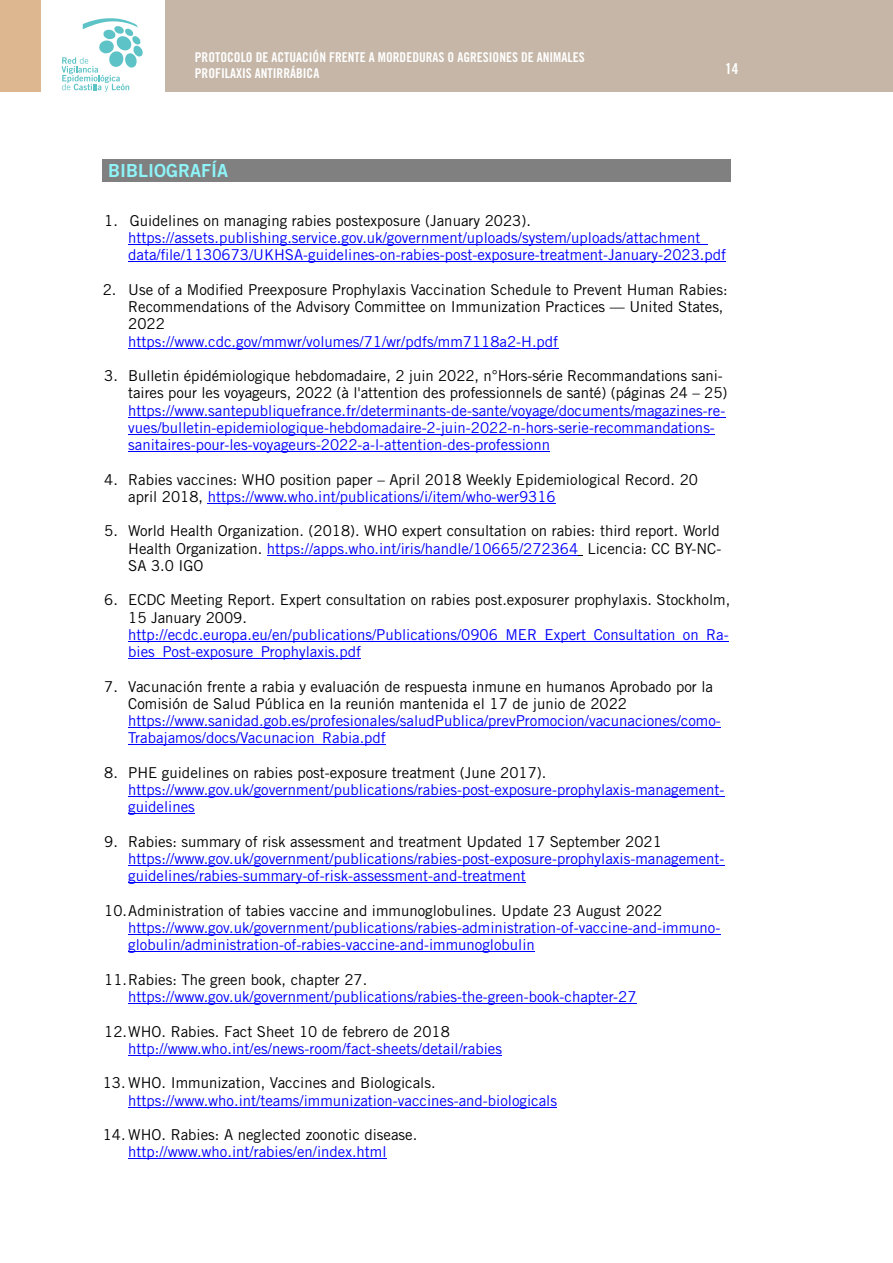
<style>
.page{position:relative;width:893px;height:1263px;background:#fff}
.page>*{position:absolute;margin:0;border:0;box-sizing:border-box;transform-origin:0 0}
.t1{font:18px "Trade Gothic LT Std Bd 2";color:#8ef4f8}
.t2{font:15px/17.2px "Trade Gothic LT Std";color:#00f}
.t3{font:15px/17.2px "Trade Gothic LT Std";color:#000}
.t4{font:15px "Trade Gothic LT Std Bd Cn 20";color:#fff}
.t5{font:13.5px/16.2px "Trade Gothic LT Std Bd Cn 20";color:#fff}
.s1{color:#00f}
</style>
<div class="page">
<div style="left:165px;top:0;width:728px;height:91px;background:#c5b6a7"></div>
<div style="left:0;top:0;width:40px;height:91px;background:#ddb790"></div>
<div style="left:103px;top:159px;width:628px;height:23px;background:#808080"></div>
<hr style="left:128px;top:244px;width:580px;height:1px;background:#00f">
<hr style="left:128px;top:261px;width:598px;height:1px;background:#00f">
<hr style="left:128px;top:348px;width:430px;height:1px;background:#00f">
<hr style="left:128px;top:417px;width:597px;height:1px;background:#00f">
<hr style="left:128px;top:434px;width:587px;height:1px;background:#00f">
<hr style="left:128px;top:451px;width:422px;height:1px;background:#00f">
<hr style="left:208px;top:503px;width:348px;height:1px;background:#00f">
<hr style="left:267px;top:555px;width:311px;height:1px;background:#00f">
<hr style="left:128px;top:641px;width:601px;height:1px;background:#00f">
<hr style="left:128px;top:658px;width:233px;height:1px;background:#00f">
<hr style="left:128px;top:727px;width:593px;height:1px;background:#00f">
<hr style="left:128px;top:744px;width:258px;height:1px;background:#00f">
<hr style="left:128px;top:796px;width:596px;height:1px;background:#00f">
<hr style="left:128px;top:813px;width:67px;height:1px;background:#00f">
<hr style="left:128px;top:865px;width:596px;height:1px;background:#00f">
<hr style="left:128px;top:882px;width:398px;height:1px;background:#00f">
<hr style="left:128px;top:934px;width:592px;height:1px;background:#00f">
<hr style="left:128px;top:951px;width:407px;height:1px;background:#00f">
<hr style="left:128px;top:1003px;width:508px;height:1px;background:#00f">
<hr style="left:128px;top:1055px;width:374px;height:1px;background:#00f">
<hr style="left:128px;top:1107px;width:429px;height:1px;background:#00f">
<hr style="left:128px;top:1158px;width:259px;height:1px;background:#00f">
<svg style="left:62px;top:18px;width:81px;height:74px"></svg>
<p class="t5" style="left:195px;top:51px;width:391px">PROTOCOLO DE ACTUACIÓN FRENTE A MORDEDURAS O AGRESIONES DE ANIMALES<br>PROFILAXIS ANTIRRÁBICA</p>
<p class="t4" style="left:725px;top:63px;width:15px">14</p>
<p class="t1" style="left:108px;top:164px;width:122px">BIBLIOGRAFÍA</p>
<p class="t3" style="left:104px;top:214px;width:428px">1. Guidelines on managing rabies postexposure (January 2023).</p>
<p class="t2" style="left:128px;top:231px;width:599px">https://assets.publishing.service.gov.uk/government/uploads/system/uploads/attachment_ data/file/1130673/UKHSA-guidelines-on-rabies-post-exposure-treatment-January-2023.pdf</p>
<p class="t3" style="left:128px;top:283px;width:601px;text-indent:-26px">2. Use of a Modified Preexposure Prophylaxis Vaccination Schedule to Prevent Human Rabies:<br>Recommendations of the Advisory Committee on Immunization Practices — United States,<br>2022</p>
<p class="t2" style="left:128px;top:335px;width:431px">https://www.cdc.gov/mmwr/volumes/71/wr/pdfs/mm7118a2-H.pdf</p>
<p class="t3" style="left:128px;top:369px;width:601px;text-indent:-24px">3. Bulletin épidémiologique hebdomadaire, 2 juin 2022, n°Hors-série Recommandations sani&shy;taires pour les voyageurs, 2022 (à l'attention des professionnels de santé) (páginas 24 – 25)</p>
<p class="t2" style="left:128px;top:404px;width:599px">https://www.santepubliquefrance.fr/determinants-de-sante/voyage/documents/magazines-re&shy;vues/bulletin-epidemiologique-hebdomadaire-2-juin-2022-n-hors-serie-recommandations&shy;sanitaires-pour-les-voyageurs-2022-a-l-attention-des-professionn</p>
<p class="t3" style="left:128px;top:473px;width:571px;text-indent:-24px">4. Rabies vaccines: WHO position paper – April 2018 Weekly Epidemiological Record. 20 april 2018, <span class="s1">https://www.who.int/publications/i/item/who-wer9316</span></p>
<p class="t3" style="left:128px;top:524px;width:595px;text-align:justify;text-indent:-24px">5. World Health Organization. (2018). WHO expert consultation on rabies: third report. World Health Organization. <span class="s1">https://apps.who.int/iris/handle/10665/272364</span> Licencia: CC BY-NC-SA 3.0 IGO</p>
<p class="t3" style="left:128px;top:593px;width:603px;text-indent:-24px">6. ECDC Meeting Report. Expert consultation on rabies post.exposurer prophylaxis. Stockholm,<br>15 January 2009.</p>
<p class="t2" style="left:128px;top:628px;width:602px">http://ecdc.europa.eu/en/publications/Publications/0906_MER_Expert_Consultation_on_Ra&shy;bies_Post-exposure_Prophylaxis.pdf</p>
<p class="t3" style="left:128px;top:680px;width:586px;text-indent:-24px">7. Vacunación frente a rabia y evaluación de respuesta inmune en humanos Aprobado por la<br>Comisión de Salud Pública en la reunión mantenida el 17 de junio de 2022</p>
<p class="t2" style="left:128px;top:714px;width:594px">https://www.sanidad.gob.es/profesionales/saludPublica/prevPromocion/vacunaciones/como-<br>Trabajamos/docs/Vacunacion_Rabia.pdf</p>
<p class="t3" style="left:104px;top:766px;width:444px">8. PHE guidelines on rabies post-exposure treatment (June 2017).</p>
<p class="t2" style="left:128px;top:783px;width:598px">https://www.gov.uk/government/publications/rabies-post-exposure-prophylaxis-management&shy;guidelines</p>
<p class="t3" style="left:104px;top:835px;width:559px">9. Rabies: summary of risk assessment and treatment Updated 17 September 2021</p>
<p class="t2" style="left:128px;top:852px;width:598px">https://www.gov.uk/government/publications/rabies-post-exposure-prophylaxis-management&shy;guidelines/rabies-summary-of-risk-assessment-and-treatment</p>
<p class="t3" style="left:104px;top:904px;width:560px">10.Administration of tabies vaccine and immunoglobulines. Update 23 August 2022</p>
<p class="t2" style="left:128px;top:921px;width:594px">https://www.gov.uk/government/publications/rabies-administration-of-vaccine-and-immuno&shy;globulin/administration-of-rabies-vaccine-and-immunoglobulin</p>
<p class="t3" style="left:104px;top:973px;width:265px">11.Rabies: The green book, chapter 27.</p>
<p class="t2" style="left:128px;top:990px;width:510px">https://www.gov.uk/government/publications/rabies-the-green-book-chapter-27</p>
<p class="t3" style="left:104px;top:1025px;width:347px">12.WHO. Rabies. Fact Sheet 10 de febrero de 2018</p>
<p class="t2" style="left:128px;top:1042px;width:375px">http://www.who.int/es/news-room/fact-sheets/detail/rabies</p>
<p class="t3" style="left:103px;top:1076px;width:334px">13. WHO. Immunization, Vaccines and Biologicals.</p>
<p class="t2" style="left:128px;top:1094px;width:430px">https://www.who.int/teams/immunization-vaccines-and-biologicals</p>
<p class="t3" style="left:103px;top:1128px;width:316px">14. WHO. Rabies: A neglected zoonotic disease.</p>
<p class="t2" style="left:128px;top:1145px;width:260px">http://www.who.int/rabies/en/index.html</p>
</div>
